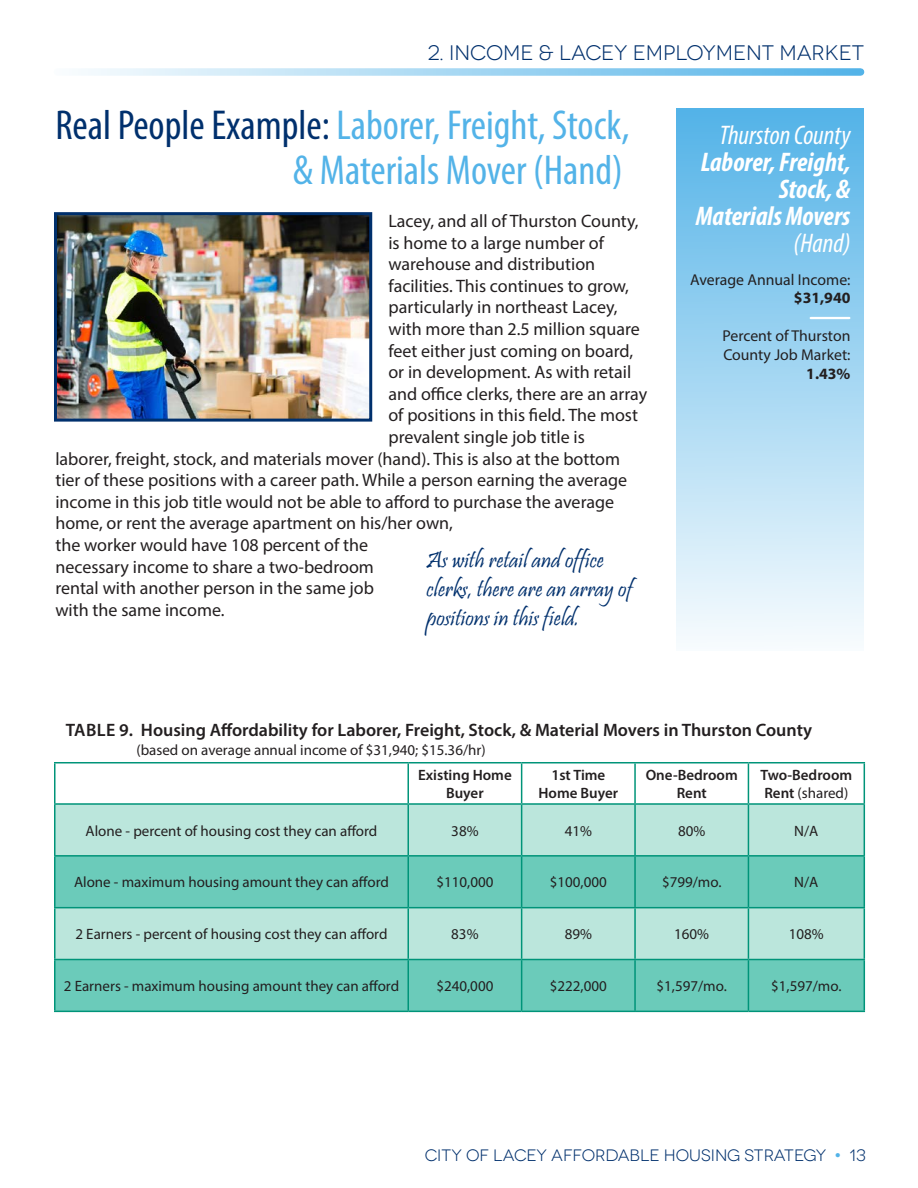
<style>
.page{position:relative;width:918px;height:1188px;background:#fff}
.page>*{position:absolute;margin:0;border:0;box-sizing:border-box;transform-origin:0 0}
.t1{font:condensed 42px "Myriad Pro";color:#53b3e8}
.t2{font:italic 700 condensed 27px/27px "Myriad Pro";color:#fff;text-align:right}
.t3{font:italic condensed 27px "Myriad Pro";color:#fff}
.t4{font:24px/28.8px "Pristina";color:#00306d}
.t5{font:21px "Novecentowide";color:#00306d}
.t6{font:18px "Myriad Pro";color:#231f20}
.t7{font:600 18px "Myriad Pro";color:#231f20}
.t8{font:16.5px "Novecentowide";color:#00306d}
.t9{font:15.75px/18.9px "Myriad Pro";color:#231f20}
.t10{font:700 15.75px "Myriad Pro";color:#231f20}
.t11{font:15px "Myriad Pro";color:#231f20}
.t12{font:600 15px/18px "Myriad Pro";color:#231f20;text-align:center}
.s1{color:#00306d}
.s2{font-weight:400}
.s3{font-weight:700;color:#53b3e8}
</style>
<div class="page">
<svg style="left:81px;top:68px;width:780px;height:8px;background:#a9d8f3"></svg>
<div style="left:677px;top:108px;width:187px;height:542px;background:linear-gradient(to bottom,#53b3e8,#f7fbfe)"></div>
<div style="left:56px;top:805px;width:808px;height:50px;background:#bbe6dc"></div>
<svg style="left:56px;top:857px;width:808px;height:154px;background:#84d3c4"></svg>
<hr style="left:54px;top:763px;width:2px;height:40px;background:#009479">
<hr style="left:407px;top:763px;width:2px;height:40px;background:#009479">
<hr style="left:521px;top:763px;width:1px;height:40px;background:#009479">
<hr style="left:634px;top:763px;width:2px;height:40px;background:#009479">
<hr style="left:748px;top:763px;width:1px;height:40px;background:#009479">
<hr style="left:864px;top:763px;width:1px;height:40px;background:#009479">
<hr style="left:54px;top:803px;width:354px;height:2px;background:#009479">
<hr style="left:54px;top:805px;width:2px;height:50px;background:#009479">
<hr style="left:408px;top:803px;width:114px;height:2px;background:#009479">
<hr style="left:407px;top:805px;width:2px;height:50px;background:#009479">
<hr style="left:522px;top:803px;width:113px;height:2px;background:#009479">
<hr style="left:521px;top:805px;width:1px;height:50px;background:#009479">
<hr style="left:635px;top:803px;width:113px;height:2px;background:#009479">
<hr style="left:634px;top:805px;width:2px;height:50px;background:#009479">
<hr style="left:748px;top:803px;width:117px;height:2px;background:#009479">
<hr style="left:748px;top:805px;width:1px;height:50px;background:#009479">
<hr style="left:864px;top:805px;width:1px;height:50px;background:#009479">
<hr style="left:54px;top:855px;width:354px;height:2px;background:#009479">
<hr style="left:54px;top:857px;width:2px;height:50px;background:#009479">
<hr style="left:408px;top:855px;width:114px;height:2px;background:#009479">
<hr style="left:407px;top:857px;width:2px;height:50px;background:#009479">
<hr style="left:522px;top:855px;width:113px;height:2px;background:#009479">
<hr style="left:521px;top:857px;width:1px;height:50px;background:#009479">
<hr style="left:635px;top:855px;width:113px;height:2px;background:#009479">
<hr style="left:634px;top:857px;width:2px;height:50px;background:#009479">
<hr style="left:748px;top:855px;width:117px;height:2px;background:#009479">
<hr style="left:748px;top:857px;width:1px;height:50px;background:#009479">
<hr style="left:864px;top:857px;width:1px;height:50px;background:#009479">
<hr style="left:54px;top:907px;width:354px;height:1px;background:#009479">
<hr style="left:54px;top:908px;width:2px;height:51px;background:#009479">
<hr style="left:408px;top:907px;width:114px;height:1px;background:#009479">
<hr style="left:407px;top:908px;width:2px;height:51px;background:#009479">
<hr style="left:522px;top:907px;width:113px;height:1px;background:#009479">
<hr style="left:521px;top:908px;width:1px;height:51px;background:#009479">
<hr style="left:635px;top:907px;width:113px;height:1px;background:#009479">
<hr style="left:634px;top:908px;width:2px;height:51px;background:#009479">
<hr style="left:748px;top:907px;width:117px;height:1px;background:#009479">
<hr style="left:748px;top:908px;width:1px;height:51px;background:#009479">
<hr style="left:864px;top:908px;width:1px;height:51px;background:#009479">
<hr style="left:54px;top:960px;width:2px;height:51px;background:#009479">
<hr style="left:407px;top:960px;width:2px;height:51px;background:#009479">
<hr style="left:521px;top:960px;width:1px;height:51px;background:#009479">
<hr style="left:634px;top:960px;width:2px;height:51px;background:#009479">
<hr style="left:748px;top:960px;width:1px;height:51px;background:#009479">
<hr style="left:864px;top:960px;width:1px;height:51px;background:#009479">
<hr style="left:54px;top:762px;width:354px;height:1px;background:#009479">
<hr style="left:408px;top:762px;width:114px;height:1px;background:#009479">
<hr style="left:522px;top:762px;width:113px;height:1px;background:#009479">
<hr style="left:635px;top:762px;width:113px;height:1px;background:#009479">
<hr style="left:748px;top:762px;width:117px;height:1px;background:#009479">
<hr style="left:54px;top:959px;width:354px;height:1px;background:#009479">
<hr style="left:408px;top:959px;width:114px;height:1px;background:#009479">
<hr style="left:522px;top:959px;width:113px;height:1px;background:#009479">
<hr style="left:635px;top:959px;width:113px;height:1px;background:#009479">
<hr style="left:748px;top:959px;width:117px;height:1px;background:#009479">
<hr style="left:54px;top:1011px;width:354px;height:1px;background:#009479">
<hr style="left:408px;top:1011px;width:114px;height:1px;background:#009479">
<hr style="left:522px;top:1011px;width:113px;height:1px;background:#009479">
<hr style="left:635px;top:1011px;width:113px;height:1px;background:#009479">
<hr style="left:748px;top:1011px;width:117px;height:1px;background:#009479">
<img style="left:58px;top:216px;width:310px;height:202px">
<div style="left:54px;top:212px;width:318px;height:210px;border:3px solid #00306d"></div>
<hr style="left:811px;top:317px;width:38px;height:2px;background:#fff">
<p class="t5" style="left:428px;top:40px;width:438px">2. INCOME &amp; LACEY EMPLOYMENT MARKET</p>
<p class="t1" style="left:55px;top:100px;width:576px"><span class="s1">Real People Example:</span> Laborer, Freight, Stock,</p>
<p class="t1" style="left:293px;top:145px;width:332px">&amp; Materials Mover (Hand)</p>
<p class="t6" style="left:388px;top:210px;width:252px">Lacey, and all of Thurston County,</p>
<p class="t6" style="left:388px;top:231px;width:217px">is home to a large number of</p>
<p class="t6" style="left:388px;top:253px;width:208px">warehouse and distribution</p>
<p class="t6" style="left:388px;top:275px;width:242px">facilities. This continues to grow,</p>
<p class="t6" style="left:388px;top:296px;width:231px">particularly in northeast Lacey,</p>
<p class="t6" style="left:388px;top:318px;width:253px">with more than 2.5 million square</p>
<p class="t6" style="left:388px;top:339px;width:246px">feet either just coming on board,</p>
<p class="t6" style="left:388px;top:361px;width:244px">or in development. As with retail</p>
<p class="t6" style="left:388px;top:383px;width:260px">and office clerks, there are an array</p>
<p class="t6" style="left:388px;top:404px;width:251px">of positions in this field. The most</p>
<p class="t6" style="left:388px;top:426px;width:198px">prevalent single job title is</p>
<p class="t6" style="left:55px;top:447px;width:566px">laborer, freight, stock, and materials mover (hand). This is also at the bottom</p>
<p class="t6" style="left:55px;top:469px;width:573px">tier of these positions with a career path. While a person earning the average</p>
<p class="t6" style="left:55px;top:491px;width:560px">income in this job title would not be able to afford to purchase the average</p>
<p class="t6" style="left:55px;top:512px;width:399px">home, or rent the average apartment on his/her own,</p>
<p class="t6" style="left:55px;top:534px;width:314px">the worker would have 108 percent of the</p>
<p class="t6" style="left:55px;top:555px;width:320px">necessary income to share a two-bedroom</p>
<p class="t6" style="left:55px;top:577px;width:320px">rental with another person in the same job</p>
<p class="t6" style="left:55px;top:599px;width:171px">with the same income.</p>
<p class="t4" style="left:427px;top:548px;width:207px">As with retail and office clerks, there are an array of positions in this field.</p>
<p class="t3" style="left:719px;top:119px;width:133px">Thurston County</p>
<p class="t2" style="left:701px;top:148px;width:151px">Laborer, Freight,</p>
<p class="t2" style="left:696px;top:175px;width:156px">Stock, &amp;<br>Materials Movers <span class="s2">(Hand)</span></p>
<p class="t9" style="left:690px;top:270px;width:162px">Average Annual Income:</p>
<p class="t10" style="left:794px;top:288px;width:58px">$31,940</p>
<p class="t9" style="left:723px;top:326px;width:129px">Percent of Thurston<br>County Job Market:</p>
<p class="t10" style="left:806px;top:363px;width:46px">1.43%</p>
<p class="t7" style="left:66px;top:718px;width:748px">TABLE 9. Housing Affordability for Laborer, Freight, Stock, &amp; Material Movers in Thurston County</p>
<p class="t11" style="left:136px;top:741px;width:351px">(based on average annual income of $31,940; $15.36/hr)</p>
<p class="t12" style="left:418px;top:766px;width:95px">Existing Home<br>Buyer</p>
<p class="t12" style="left:539px;top:766px;width:81px">1st Time<br>Home Buyer</p>
<p class="t12" style="left:646px;top:766px;width:94px">One-Bedroom</p>
<p class="t12" style="left:677px;top:784px;width:32px">Rent</p>
<p class="t12" style="left:761px;top:766px;width:93px;text-align:left">Two-Bedroom<br>Rent <span class="s2">(shared)</span></p>
<p class="t11" style="left:86px;top:821px;width:293px">Alone - percent of housing cost they can afford</p>
<p class="t11" style="left:451px;top:821px;width:29px">38%</p>
<p class="t11" style="left:565px;top:821px;width:29px">41%</p>
<p class="t11" style="left:678px;top:821px;width:29px">80%</p>
<p class="t11" style="left:794px;top:821px;width:26px">N/A</p>
<p class="t11" style="left:74px;top:873px;width:316px">Alone - maximum housing amount they can afford</p>
<p class="t11" style="left:436px;top:873px;width:58px">$110,000</p>
<p class="t11" style="left:550px;top:873px;width:58px">$100,000</p>
<p class="t11" style="left:662px;top:873px;width:61px">$799/mo.</p>
<p class="t11" style="left:794px;top:873px;width:26px">N/A</p>
<p class="t11" style="left:75px;top:925px;width:314px">2 Earners - percent of housing cost they can afford</p>
<p class="t11" style="left:451px;top:925px;width:29px">83%</p>
<p class="t11" style="left:565px;top:925px;width:29px">89%</p>
<p class="t11" style="left:674px;top:925px;width:36px">160%</p>
<p class="t11" style="left:789px;top:925px;width:36px">108%</p>
<p class="t11" style="left:64px;top:977px;width:337px">2 Earners - maximum housing amount they can afford</p>
<p class="t11" style="left:436px;top:977px;width:58px">$240,000</p>
<p class="t11" style="left:550px;top:977px;width:58px">$222,000</p>
<p class="t11" style="left:657px;top:977px;width:72px">$1,597/mo.</p>
<p class="t11" style="left:771px;top:977px;width:72px">$1,597/mo.</p>
<p class="t8" style="left:425px;top:1145px;width:442px">CITY OF LACEY AFFORDABLE HOUSING STRATEGY <span class="s3">•</span> 13</p>
</div>
